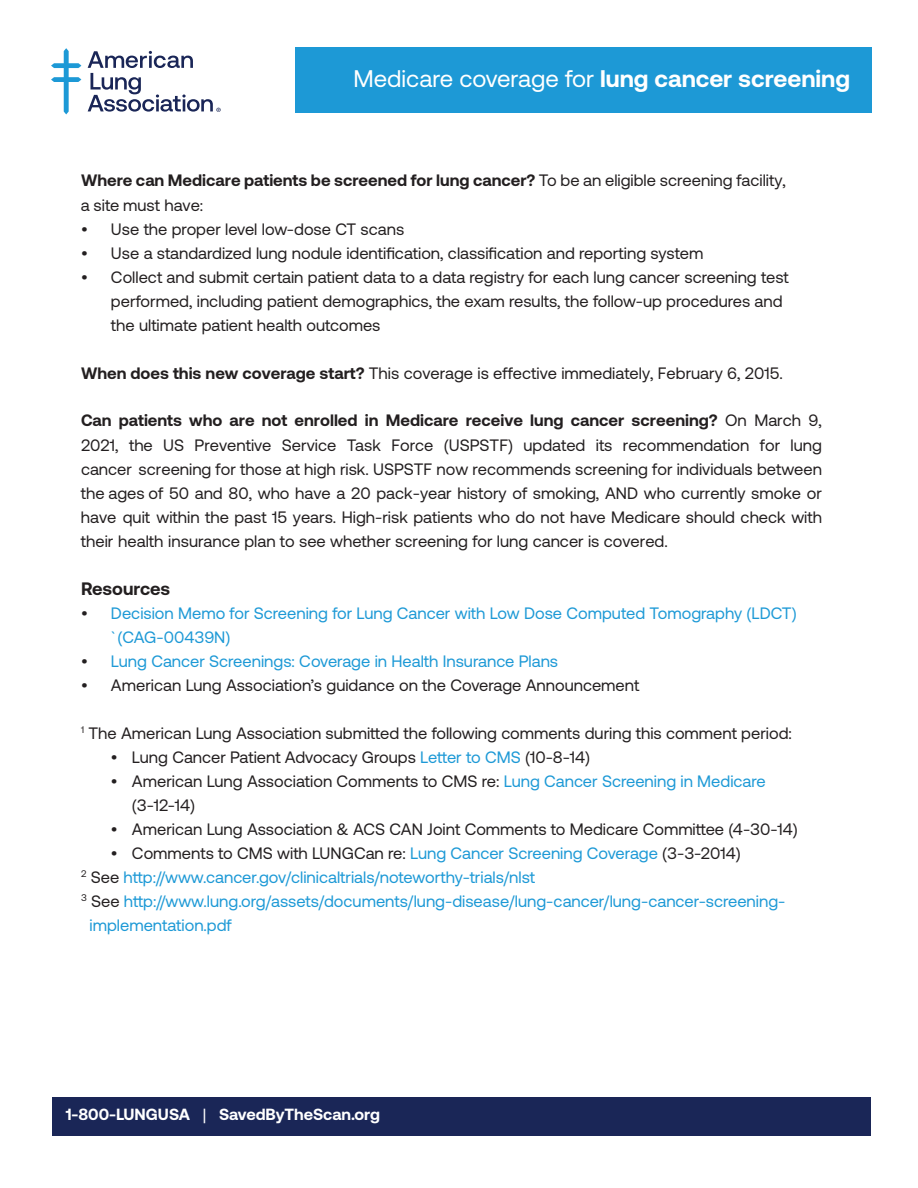
<style>
.page{position:relative;width:918px;height:1188px;background:#fff}
.page>*{position:absolute;margin:0;border:0;box-sizing:border-box;transform-origin:0 0}
.t1{font:24px "Aeonik";color:#fff}
.t2{font:700 18px "Aeonik";letter-spacing:-.005em;color:#231f20}
.t3{font:16.5px/24.2px "Aeonik";color:#231f20}
.t4{font:16.5px/24px "Aeonik";color:#1d99d6}
.t5{font:700 16.5px/24.8px "Aeonik";color:#231f20}
.t6{font:700 16.2px "Aeonik";color:#fff}
.s1{font-weight:700}
.s2{font-weight:400}
.s3{color:#231f20}
.s4{color:#1d99d6}
</style>
<div class="page">
<div style="left:52px;top:1097px;width:819px;height:38px;background:#1a2657"></div>
<div style="left:295px;top:47px;width:576px;height:65px;background:#1d99d6"></div>
<svg style="left:51px;top:48px;width:30px;height:66px"></svg>
<svg style="left:88px;top:51px;width:133px;height:61px"></svg>
<h1 class="t1" style="left:354px;top:66px;width:498px">Medicare coverage for <span class="s1">lung cancer screening</span></h1>
<p class="t5" style="left:81px;top:168px;width:706px">Where can Medicare patients be screened for lung cancer? <span class="s2">To be an eligible screening facility, a site must have:</span></p>
<p class="t3" style="left:81px;top:217px;width:325px">• Use the proper level low-dose CT scans</p>
<p class="t3" style="left:81px;top:241px;width:624px">• Use a standardized lung nodule identification, classification and reporting system</p>
<p class="t3" style="left:111px;top:265px;width:679px;text-indent:-30px">• Collect and submit certain patient data to a data registry for each lung cancer screening test performed, including patient demographics, the exam results, the follow-up procedures and the ultimate patient health outcomes</p>
<p class="t3" style="left:81px;top:361px;width:703px"><span class="s1">When does this new coverage start?</span> This coverage is effective immediately, February 6, 2015.</p>
<p class="t3" style="left:81px;top:408px;width:742px;text-align:justify"><span class="s1">Can patients who are not enrolled in Medicare receive lung cancer screening?</span> On March 9, 2021, the US Preventive Service Task Force (USPSTF) updated its recommendation for lung cancer screening for those at high risk. USPSTF now recommends screening for individuals between the ages of 50 and 80, who have a 20 pack-year history of smoking, AND who currently smoke or have quit within the past 15 years. High-risk patients who do not have Medicare should check with their health insurance plan to see whether screening for lung cancer is covered.</p>
<p class="t2" style="left:81px;top:578px;width:91px">Resources</p>
<p class="t4" style="left:111px;top:601px;width:687px;text-indent:-30px"><span class="s3">•</span> Decision Memo for Screening for Lung Cancer with Low Dose Computed Tomography (LDCT) `(CAG-00439N)</p>
<p class="t4" style="left:81px;top:649px;width:479px"><span class="s3">•</span> Lung Cancer Screenings: Coverage in Health Insurance Plans</p>
<p class="t3" style="left:81px;top:673px;width:560px">• American Lung Association’s guidance on the Coverage Announcement</p>
<p class="t3" style="left:81px;top:721px;width:712px"><sup>1</sup> The American Lung Association submitted the following comments during this comment period:</p>
<p class="t3" style="left:111px;top:745px;width:481px">• Lung Cancer Patient Advocacy Groups <span class="s4">Letter to CMS</span> (10-8-14)</p>
<p class="t3" style="left:132px;top:769px;width:635px;text-indent:-21px">• American Lung Association Comments to CMS re: <span class="s4">Lung Cancer Screening in Medicare </span>(3-12-14)</p>
<p class="t3" style="left:111px;top:817px;width:688px">• American Lung Association &amp; ACS CAN Joint Comments to Medicare Committee (4-30-14)</p>
<p class="t3" style="left:111px;top:841px;width:631px">• Comments to CMS with LUNGCan re: <span class="s4">Lung Cancer Screening Coverage</span> (3-3-2014)</p>
<p class="t4" style="left:81px;top:865px;width:456px"><sup>2</sup> <span class="s3">See</span> http://www.cancer.gov/clinicaltrials/noteworthy-trials/nlst</p>
<p class="t4" style="left:81px;top:889px;width:706px"><sup>3</sup> <span class="s3">See</span> http://www.lung.org/assets/documents/lung-disease/lung-cancer/lung-cancer-screening-</p>
<p class="t4" style="left:90px;top:913px;width:144px">implementation.pdf</p>
<p class="t6" style="left:66px;top:1105px;width:316px">1-800-LUNGUSA <span class="s2">|</span> SavedByTheScan.org</p>
</div>
